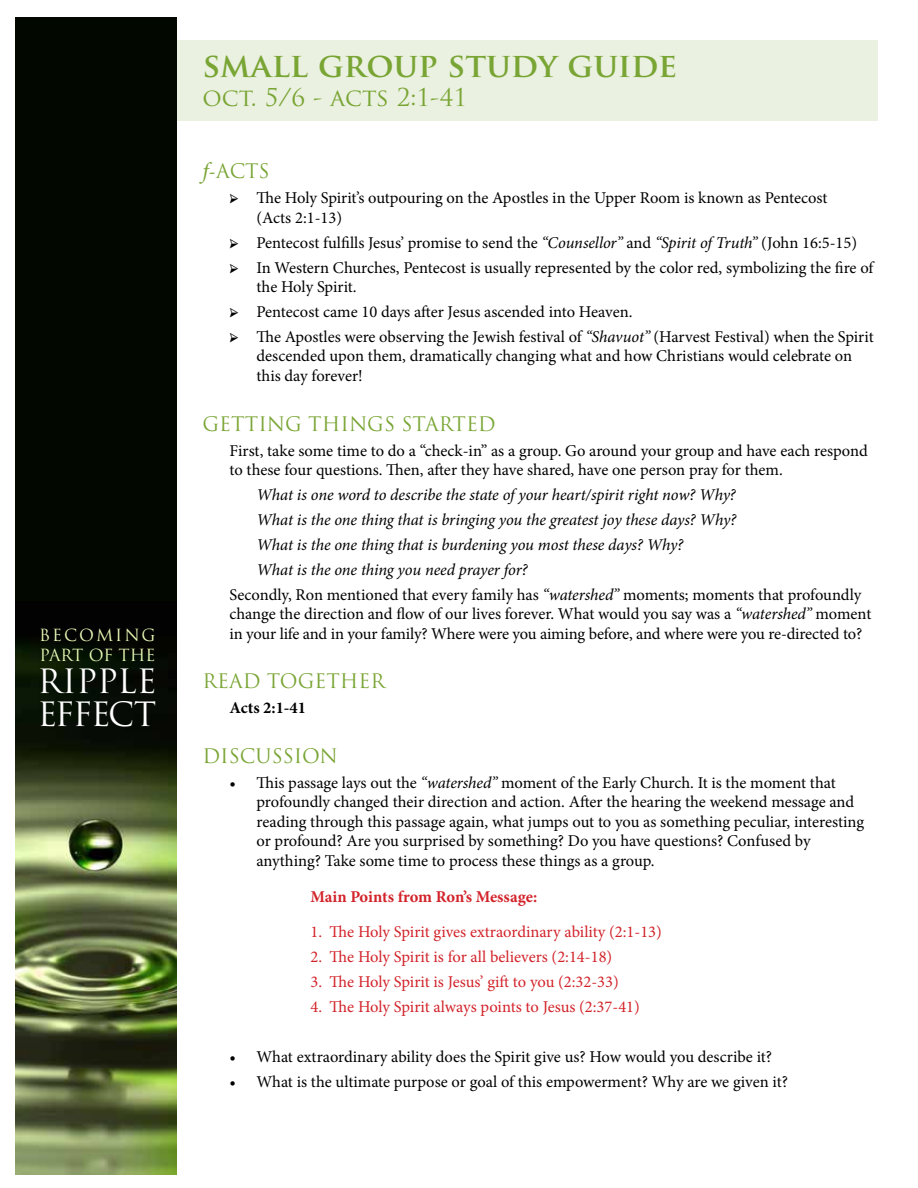
<style>
.page{position:relative;width:918px;height:1188px;background:#fff}
.page>*{position:absolute;margin:0;border:0;box-sizing:border-box;transform-origin:0 0}
.t1{font:700 33px "Trajan Pro";color:#79a534}
.t2{font:32.7px/32.7px "Trajan Pro";letter-spacing:-.02em;color:#fff}
.t3{font:24px "Trajan Pro";letter-spacing:-.005em;color:#79a534}
.t4{font:19.5px "Trajan Pro";color:#79a534}
.t5{font:16.5px/19.5px "Minion Pro";letter-spacing:-.005em;color:#000}
.t6{font:italic 16.5px "Minion Pro";letter-spacing:-.01em;color:#000}
.t7{font:16.5px "Minion Pro";letter-spacing:-.005em;color:#d2232a}
.t8{font:700 16.5px "Minion Pro";letter-spacing:-.005em;color:#d2232a}
.t9{font:700 16.5px "Minion Pro";color:#000}
.t10{font:16.35px/19.6px "Trajan Pro";letter-spacing:.11em;color:#e9fab6}
.s1{font-family:"Minion Pro";font-style:italic;font-size:22.5px}
.s2{font-family:"Minion Pro";font-size:21px}
.s3{font-style:italic}
</style>
<div class="page">
<div style="left:15px;top:17px;width:162px;height:588px;background:#020700"></div>
<img style="left:15px;top:605px;width:162px;height:569px">
<div style="left:177px;top:40px;width:701px;height:82px;background:#ebf1e1"></div>
<p class="t10" style="left:39px;top:625px;width:118px">BECOMING<br>PART OF THE</p>
<h2 class="t2" style="left:38px;top:665px;width:121px">RIPPLE<br>EFFECT</h2>
<h1 class="t1" style="left:202px;top:45px;width:476px">SMALL GROUP STUDY GUIDE</h1>
<h3 class="t3" style="left:202px;top:82px;width:266px">OCT. 5/6 - ACTS 2:1-41</h3>
<p class="t4" style="left:202px;top:159px;width:69px"><span class="s1">f</span><span class="s2">-</span>ACTS</p>
<p class="t5" style="left:256px;top:188px;width:573px;text-indent:-27px">➢ The Holy Spirit’s outpouring on the Apostles in the Upper Room is known as Pentecost (Acts 2:1-13)</p>
<p class="t5" style="left:229px;top:233px;width:629px">➢ Pentecost fulfills Jesus’ promise to send the <span class="s3">“Counsellor”</span> and <span class="s3">“Spirit of Truth”</span> (John 16:5-15)</p>
<p class="t5" style="left:256px;top:258px;width:618px;text-indent:-27px">➢ In Western Churches, Pentecost is usually represented by the color red, symbolizing the fire of the Holy Spirit.</p>
<p class="t5" style="left:229px;top:302px;width:405px">➢ Pentecost came 10 days after Jesus ascended into Heaven.</p>
<p class="t5" style="left:256px;top:327px;width:619px;text-indent:-27px">➢ The Apostles were observing the Jewish festival of <span class="s3">“Shavuot”</span> (Harvest Festival) when the Spirit descended upon them, dramatically changing what and how Christians would celebrate on this day forever!</p>
<p class="t4" style="left:202px;top:411px;width:295px">GETTING THINGS STARTED</p>
<p class="t5" style="left:229px;top:441px;width:640px">First, take some time to do a “check-in” as a group. Go around your group and have each respond to these four questions. Then, after they have shared, have one person pray for them.</p>
<p class="t6" style="left:256px;top:483px;width:481px">What is one word to describe the state of your heart/spirit right now? Why?</p>
<p class="t6" style="left:257px;top:508px;width:481px">What is the one thing that is bringing you the greatest joy these days? Why?</p>
<p class="t6" style="left:257px;top:533px;width:428px">What is the one thing that is burdening you most these days? Why?</p>
<p class="t6" style="left:257px;top:558px;width:273px">What is the one thing you need prayer for?</p>
<p class="t5" style="left:229px;top:585px;width:633px">Secondly, Ron mentioned that every family has <span class="s3">“watershed”</span> moments; moments that profoundly</p>
<p class="t5" style="left:229px;top:604px;width:643px">change the direction and flow of our lives forever. What would you say was a <span class="s3">“watershed”</span> moment in your life and in your family? Where were you aiming before, and where were you re-directed to?</p>
<p class="t4" style="left:202px;top:669px;width:184px">READ TOGETHER</p>
<p class="t9" style="left:229px;top:696px;width:78px">Acts 2:1-41</p>
<p class="t4" style="left:202px;top:744px;width:137px">DISCUSS ION</p>
<p class="t5" style="left:256px;top:773px;width:609px;text-indent:-27px">• This passage lays out the <span class="s3">“watershed”</span> moment of the Early Church. It is the moment that profoundly changed their direction and action. After the hearing the weekend message and reading through this passage again, what jumps out to you as something peculiar, interesting or profound? Are you surprised by something? Do you have questions? Confused by anything? Take some time to process these things as a group.</p>
<p class="t8" style="left:310px;top:885px;width:228px">Main Points from Ron’s Message:</p>
<p class="t7" style="left:310px;top:921px;width:353px">1. The Holy Spirit gives extraordinary ability (2:1-13)</p>
<p class="t7" style="left:310px;top:946px;width:303px">2. The Holy Spirit is for all believers (2:14-18)</p>
<p class="t7" style="left:310px;top:971px;width:310px">3. The Holy Spirit is Jesus’ gift to you (2:32-33)</p>
<p class="t7" style="left:310px;top:996px;width:331px">4. The Holy Spirit always points to Jesus (2:37-41)</p>
<p class="t5" style="left:229px;top:1047px;width:544px">• What extraordinary ability does the Spirit give us? How would you describe it?</p>
<p class="t5" style="left:229px;top:1072px;width:560px">• What is the ultimate purpose or goal of this empowerment? Why are we given it?</p>
</div>
